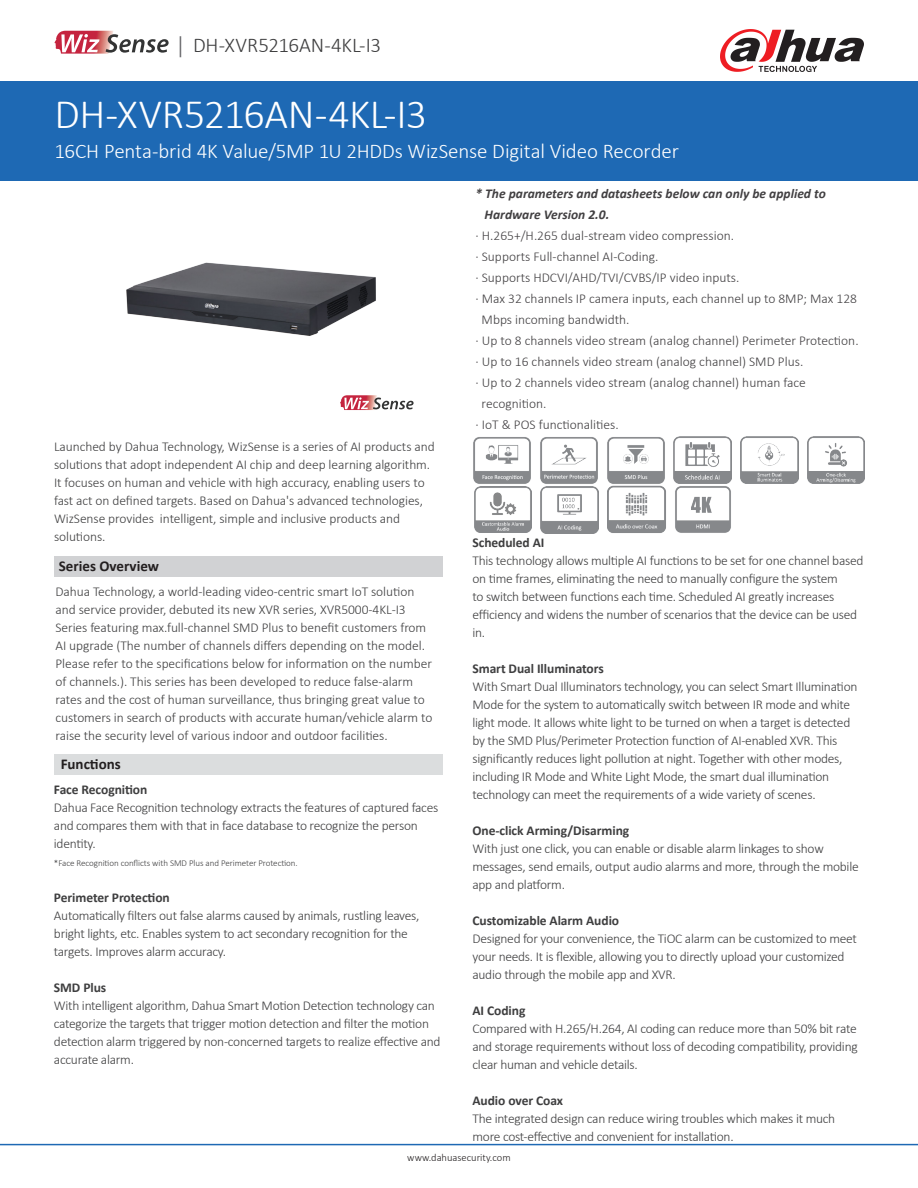
<style>
.page{position:relative;width:918px;height:1188px;background:#fff}
.page>*{position:absolute;margin:0;border:0;box-sizing:border-box;transform-origin:0 0}
.t1{font:300 42px "Calibri";letter-spacing:-.01em;color:#fff}
.t2{font:300 21px "Calibri";letter-spacing:-.005em;color:#fff}
.t3{font:300 21px "Calibri";letter-spacing:-.01em;color:#3e3e3f}
.t4{font:700 15px "Calibri";color:#231f20}
.t5{font:300 13.5px/18px "Calibri";letter-spacing:-.02em;color:#3e3e3f}
.t6{font:300 13.5px "Calibri";color:#413f41}
.t7{font:700 13.5px "Calibri";letter-spacing:-.005em;color:#3e3e3f}
.t8{font:italic 700 13.5px "Calibri";color:#413f41}
.t9{font:300 10.5px "Calibri";color:#231f20}
.t10{font:300 9px "Calibri";letter-spacing:-.005em;color:#3e3e3f}
.s1{font-family:"Minion Pro";font-weight:400;color:#636366}
</style>
<div class="page">
<div style="left:0;top:81px;width:918px;height:100px;background:#1e69b4"></div>
<hr style="left:0;top:1144px;width:918px;height:1px;background:#1e69b4">
<svg style="left:720px;top:29px;width:144px;height:43px"></svg>
<img style="left:126px;top:262px;width:250px;height:74px">
<div style="left:54px;top:754px;width:389px;height:20px;background:#dbddde"></div>
<svg style="left:55px;top:31px;width:114px;height:23px"></svg>
<svg style="left:340px;top:395px;width:74px;height:15px"></svg>
<div style="left:54px;top:556px;width:389px;height:20px;background:#d1d2d4"></div>
<img style="left:741px;top:437px;width:57px;height:46px">
<img style="left:674px;top:437px;width:57px;height:46px">
<img style="left:808px;top:437px;width:57px;height:46px">
<img style="left:474px;top:487px;width:58px;height:46px">
<img style="left:675px;top:486px;width:56px;height:47px">
<img style="left:541px;top:487px;width:58px;height:46px">
<img style="left:607px;top:486px;width:59px;height:47px">
<img style="left:540px;top:437px;width:58px;height:47px">
<img style="left:607px;top:437px;width:58px;height:49px">
<img style="left:473px;top:437px;width:58px;height:47px">
<p class="t3" style="left:178px;top:32px;width:205px"><span class="s1">|</span> DH-XVR5216AN-4KL-I3</p>
<p class="t1" style="left:55px;top:88px;width:374px">DH-XVR5216AN-4KL-I3</p>
<p class="t2" style="left:55px;top:138px;width:626px">16CH Penta-brid 4K Value/5MP 1U 2HDDs WizSense Digital Video Recorder</p>
<p class="t8" style="left:476px;top:185px;width:352px">* The parameters and datasheets below can only be applied to</p>
<p class="t8" style="left:485px;top:206px;width:126px">Hardware Version 2.0.</p>
<p class="t6" style="left:476px;top:227px;width:260px">· H.265+/H.265 dual-stream video compression.</p>
<p class="t6" style="left:476px;top:248px;width:185px">· Supports Full-channel AI-Coding.</p>
<p class="t6" style="left:476px;top:269px;width:266px">· Supports HDCVI/AHD/TVI/CVBS/IP video inputs.</p>
<p class="t6" style="left:476px;top:290px;width:383px">· Max 32 channels IP camera inputs, each channel up to 8MP; Max 128</p>
<p class="t6" style="left:482px;top:311px;width:149px">Mbps incoming bandwidth.</p>
<p class="t6" style="left:476px;top:332px;width:385px">· Up to 8 channels video stream (analog channel) Perimeter Protection.</p>
<p class="t6" style="left:476px;top:353px;width:329px">· Up to 16 channels video stream (analog channel) SMD Plus.</p>
<p class="t6" style="left:476px;top:374px;width:332px">· Up to 2 channels video stream (analog channel) human face</p>
<p class="t6" style="left:482px;top:395px;width:66px">recognition.</p>
<p class="t6" style="left:476px;top:416px;width:145px">· IoT &amp; POS functionalities.</p>
<p class="t5" style="left:54px;top:437px;width:382px">Launched by Dahua Technology, WizSense is a series of AI products and solutions that adopt independent AI chip and deep learning algorithm.<br>It focuses on human and vehicle with high accuracy, enabling users to fast act on defined targets. Based on Dahua's advanced technologies, WizSense provides intelligent, simple and inclusive products and solutions.</p>
<p class="t7" style="left:472px;top:534px;width:74px">Scheduled AI</p>
<p class="t5" style="left:472px;top:552px;width:392px">This technology allows multiple AI functions to be set for one channel based on time frames, eliminating the need to manually configure the system<br>to switch between functions each time. Scheduled AI greatly increases efficiency and widens the number of scenarios that the device can be used in.</p>
<p class="t7" style="left:472px;top:660px;width:133px">Smart Dual Illuminators</p>
<p class="t5" style="left:472px;top:678px;width:386px">With Smart Dual Illuminators technology, you can select Smart Illumination Mode for the system to automatically switch between IR mode and white light mode. It allows white light to be turned on when a target is detected by the SMD Plus/Perimeter Protection function of AI-enabled XVR. This significantly reduces light pollution at night. Together with other modes, including IR Mode and White Light Mode, the smart dual illumination technology can meet the requirements of a wide variety of scenes.</p>
<p class="t7" style="left:472px;top:822px;width:158px">One-click Arming/Disarming</p>
<p class="t5" style="left:472px;top:840px;width:388px">With just one click, you can enable or disable alarm linkages to show messages, send emails, output audio alarms and more, through the mobile app and platform.</p>
<p class="t7" style="left:472px;top:912px;width:148px">Customizable Alarm Audio</p>
<p class="t5" style="left:472px;top:930px;width:386px">Designed for your convenience, the TiOC alarm can be customized to meet your needs. It is flexible, allowing you to directly upload your customized audio through the mobile app and XVR.</p>
<p class="t7" style="left:472px;top:1002px;width:54px">AI Coding</p>
<p class="t5" style="left:472px;top:1020px;width:387px;text-align:justify">Compared with H.265/H.264, AI coding can reduce more than 50% bit rate and storage requirements without loss of decoding compatibility, providing clear human and vehicle details.</p>
<p class="t7" style="left:472px;top:1092px;width:92px">Audio over Coax</p>
<p class="t5" style="left:472px;top:1110px;width:364px">The integrated design can reduce wiring troubles which makes it much more cost-effective and convenient for installation.</p>
<p class="t4" style="left:59px;top:557px;width:102px">Series Overview</p>
<p class="t5" style="left:56px;top:583px;width:378px">Dahua Technology, a world-leading video-centric smart IoT solution and service provider, debuted its new XVR series, XVR5000-4KL-I3<br>Series featuring max.full-channel SMD Plus to benefit customers from AI upgrade (The number of channels differs depending on the model.<br>Please refer to the specifications below for information on the number of channels.). This series has been developed to reduce false-alarm rates and the cost of human surveillance, thus bringing great value to customers in search of products with accurate human/vehicle alarm to raise the security level of various indoor and outdoor facilities.</p>
<p class="t4" style="left:61px;top:754px;width:62px">Functions</p>
<p class="t7" style="left:54px;top:780px;width:95px">Face Recognition</p>
<p class="t5" style="left:54px;top:798px;width:386px">Dahua Face Recognition technology extracts the features of captured faces and compares them with that in face database to recognize the person identity.</p>
<p class="t10" style="left:54px;top:857px;width:245px">*Face Recognition conflicts with SMD Plus and Perimeter Protection.</p>
<p class="t7" style="left:54px;top:888px;width:117px">Perimeter Protection</p>
<p class="t5" style="left:54px;top:906px;width:367px">Automatically filters out false alarms caused by animals, rustling leaves, bright lights, etc. Enables system to act secondary recognition for the targets. Improves alarm accuracy.</p>
<p class="t7" style="left:54px;top:978px;width:54px">SMD Plus</p>
<p class="t5" style="left:54px;top:996px;width:388px">With intelligent algorithm, Dahua Smart Motion Detection technology can categorize the targets that trigger motion detection and filter the motion detection alarm triggered by non-concerned targets to realize effective and accurate alarm.</p>
<p class="t9" style="left:407px;top:1151px;width:105px">www.dahuasecurity.com</p>
</div>
